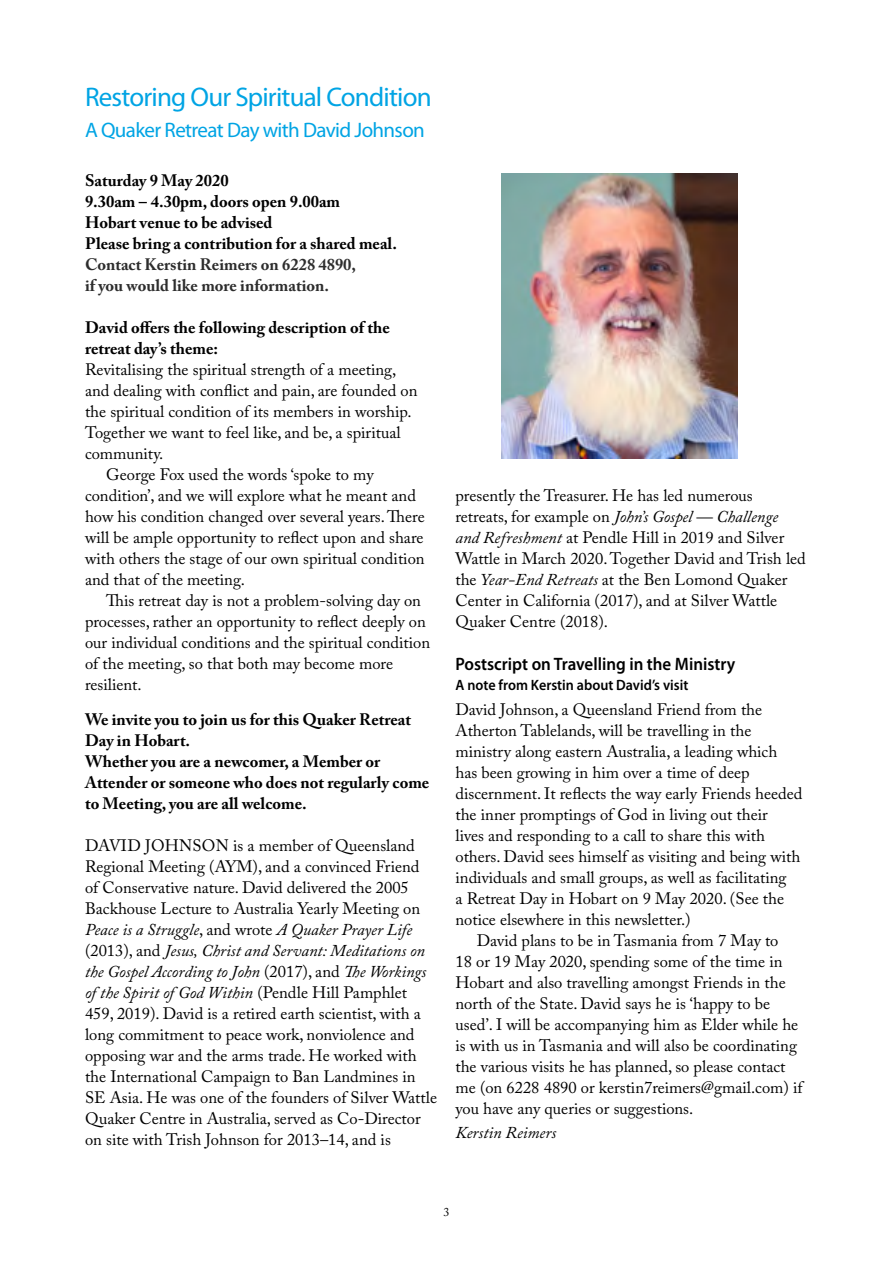
<style>
.page{position:relative;width:893px;height:1263px;background:#fff}
.page>*{position:absolute;margin:0;border:0;box-sizing:border-box;transform-origin:0 0}
.t1{font:27px "Myriad Pro";letter-spacing:-.03em;color:#00a4e4}
.t2{font:21px "Myriad Pro";letter-spacing:-.03em;color:#00a4e4}
.t3{font:600 18px "Myriad Pro";color:#000;scale:.94 1}
.t4{font:16.5px/21px "Adobe Caslon Pro";color:#000}
.t5{font:700 16.5px/21px "Adobe Caslon Pro";color:#000}
.t6{font:700 16.5px/21px "Adobe Caslon Pro";color:#2d2d2d}
.t7{font:italic 16.5px "Adobe Caslon Pro";color:#000}
.t8{font:600 15px "Myriad Pro";color:#000;scale:.94 1}
.t9{font:12px "Adobe Caslon Pro";color:#000}
.s1{font-style:italic}
</style>
<div class="page">
<img style="left:502px;top:174px;width:235px;height:285px">
<h1 class="t1" style="left:85px;top:80px;width:348px">Restoring Our Spiritual Condition</h1>
<p class="t2" style="left:85px;top:117px;width:341px">A Quaker Retreat Day with David Johnson</p>
<p class="t5" style="left:85px;top:170px;width:313px">Saturday 9 May 2020<br>9.30am – 4.30pm, doors open 9.00am<br>Hobart venue to be advised<br>Please bring a contribution for a shared meal.</p>
<p class="t6" style="left:85px;top:254px;width:273px">Contact Kerstin Reimers on 6228 4890, if you would like more information.</p>
<p class="t5" style="left:85px;top:317px;width:306px">David offers the following description of the retreat day’s theme:</p>
<p class="t4" style="left:85px;top:359px;width:313px">Revitalising the spiritual strength of a meeting,</p>
<p class="t4" style="left:85px;top:380px;width:334px">and dealing with conflict and pain, are founded on</p>
<p class="t4" style="left:85px;top:401px;width:328px">the spiritual condition of its members in worship.</p>
<p class="t4" style="left:85px;top:422px;width:317px">Together we want to feel like, and be, a spiritual</p>
<p class="t4" style="left:85px;top:443px;width:80px">community.</p>
<p class="t4" style="left:106px;top:464px;width:269px">George Fox used the words ‘spoke to my</p>
<p class="t4" style="left:85px;top:485px;width:332px">condition’, and we will explore what he meant and</p>
<p class="t4" style="left:85px;top:506px;width:341px">how his condition changed over several years. There</p>
<p class="t4" style="left:85px;top:527px;width:340px">will be ample opportunity to reflect upon and share</p>
<p class="t4" style="left:85px;top:548px;width:341px">with others the stage of our own spiritual condition</p>
<p class="t4" style="left:85px;top:569px;width:162px">and that of the meeting.</p>
<p class="t4" style="left:106px;top:590px;width:316px">This retreat day is not a problem-solving day on</p>
<p class="t4" style="left:85px;top:611px;width:342px">processes, rather an opportunity to reflect deeply on</p>
<p class="t4" style="left:85px;top:632px;width:347px">our individual conditions and the spiritual condition</p>
<p class="t4" style="left:85px;top:653px;width:310px">of the meeting, so that both may become more</p>
<p class="t4" style="left:85px;top:674px;width:58px">resilient.</p>
<p class="t5" style="left:85px;top:708px;width:346px">We invite you to join us for this Quaker Retreat Day in Hobart.<br>Whether you are a newcomer, a Member or Attender or someone who does not regularly come to Meeting, you are all welcome.</p>
<p class="t4" style="left:85px;top:834px;width:353px">David Johns on is a member of Queensland Regional Meeting (AYM), and a convinced Friend<br>of Conservative nature. David delivered the 2005<br>Backhouse Lecture to Australia Yearly Meeting on <span class="s1">Peace is a Struggle</span>, and wrote <span class="s1">A Quaker Prayer Life </span>(2013), and <span class="s1">Jesus, Christ and Servant: Meditations on the Gospel According to John</span> (2017), and <span class="s1">The Workings of the Spirit of God Within</span> (Pendle Hill Pamphlet 459, 2019). David is a retired earth scientist, with a long commitment to peace work, nonviolence and opposing war and the arms trade. He worked with the International Campaign to Ban Landmines in SE Asia. He was one of the founders of Silver Wattle Quaker Centre in Australia, served as Co-Director on site with Trish Johnson for 2013–14, and is</p>
<p class="t4" style="left:455px;top:485px;width:352px">presently the Treasurer. He has led numerous retreats, for example on <span class="s1">John’s Gospel — Challenge and Refreshment</span> at Pendle Hill in 2019 and Silver Wattle in March 2020. Together David and Trish led the <span class="s1">Year-End Retreats</span> at the Ben Lomond Quaker Center in California (2017), and at Silver Wattle Quaker Centre (2018).</p>
<p class="t3" style="left:455px;top:653px;width:299px">Postscript on Travelling in the Ministry</p>
<p class="t8" style="left:455px;top:675px;width:249px">A note from Kerstin about David’s visit</p>
<p class="t4" style="left:455px;top:699px;width:348px">David Johnson, a Queensland Friend from the Atherton Tablelands, will be travelling in the ministry along eastern Australia, a leading which has been growing in him over a time of deep discernment. It reflects the way early Friends heeded the inner promptings of God in living out their<br>lives and responding to a call to share this with others. David sees himself as visiting and being with individuals and small groups, as well as facilitating<br>a Retreat Day in Hobart on 9 May 2020. (See the notice elsewhere in this newsletter.)</p>
<p class="t4" style="left:455px;top:930px;width:349px;text-indent:21px">David plans to be in Tasmania from 7 May to<br>18 or 19 May 2020, spending some of the time in Hobart and also travelling amongst Friends in the north of the State. David says he is ‘happy to be used’. I will be accompanying him as Elder while he is with us in Tasmania and will also be coordinating the various visits he has planned, so please contact me (on 6228 4890 or kerstin7reimers@gmail.com) if you have any queries or suggestions.</p>
<p class="t7" style="left:455px;top:1123px;width:102px">Kerstin Reimers</p>
<p class="t9" style="left:443px;top:1205px;width:7px">3</p>
</div>
